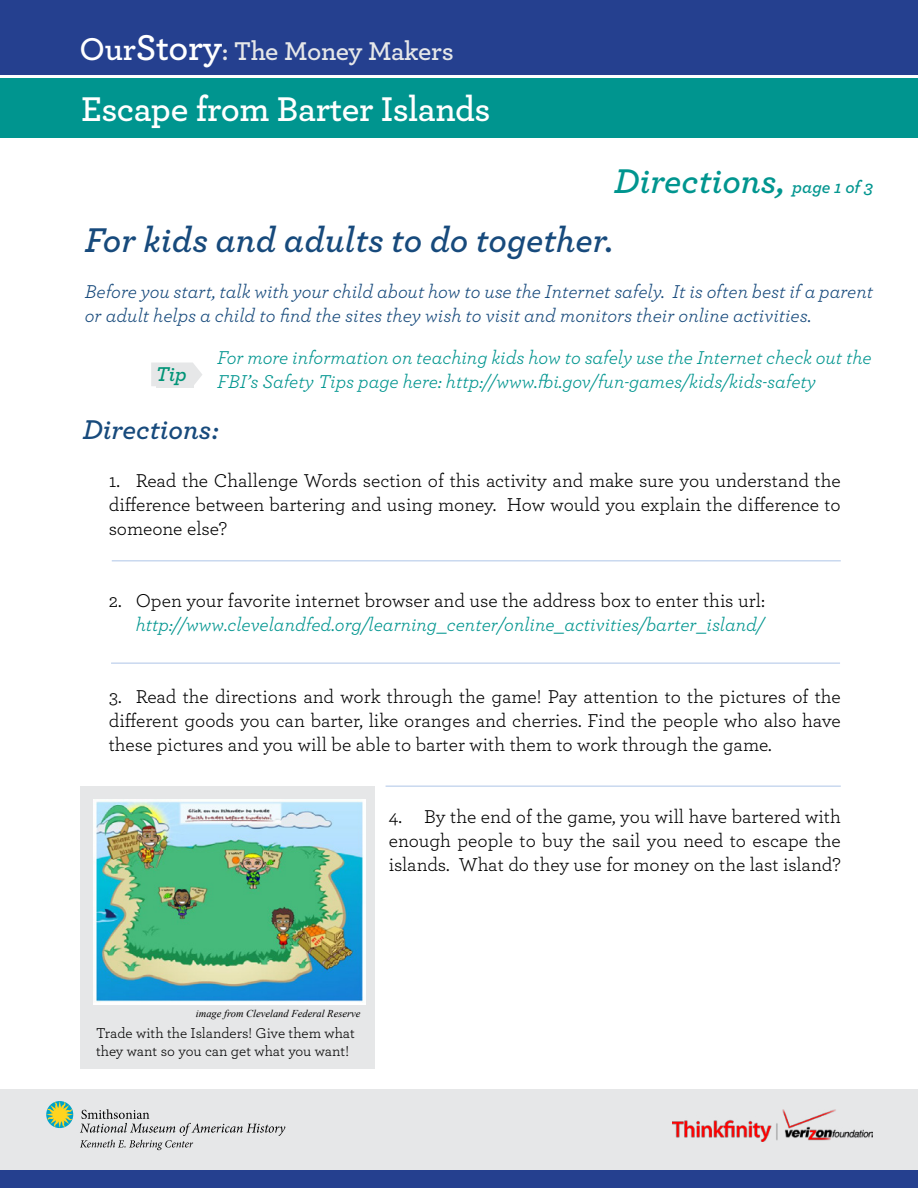
<style>
.page{position:relative;width:918px;height:1188px;background:#fff}
.page>*{position:absolute;margin:0;border:0;box-sizing:border-box;transform-origin:0 0}
.t1{font:italic 600 36px "Archer";color:#174a7c}
.t2{font:600 36px "Archer";letter-spacing:-.015em;color:#fff}
.t3{font:italic 600 36px "Archer";color:#00958f}
.t4{font:italic 600 28.5px "Archer";color:#174a7c}
.t5{font:600 27px "Archer";letter-spacing:-.02em;color:#e6e7e8}
.t6{font:italic 600 21px "Archer";color:#009477}
.t7{font:19.5px/24px "Archer";color:#000;text-align:justify}
.t8{font:italic 19.5px/24px "Archer";color:#00958f}
.t9{font:italic 19.5px/24px "Archer";color:#174a7c}
.t10{font:15px/18px "Archer";letter-spacing:-.005em;color:#000}
.t11{font:italic 10.5px "Times New Roman";color:#000}
.s1{font-size:33px;color:#fff}
.s2{font-size:37.5px;color:#fff}
.s3{font-size:18px}
</style>
<div class="page">
<div style="left:0;top:78px;width:918px;height:60px;background:#00958f"></div>
<div style="left:0;top:0;width:918px;height:75px;background:#25408f"></div>
<div style="left:0;top:1089px;width:918px;height:99px;background:#e6e7e8"></div>
<svg style="left:46px;top:1101px;width:239px;height:49px"></svg>
<div style="left:0;top:1170px;width:918px;height:18px;background:#25408f"></div>
<img style="left:673px;top:1110px;width:200px;height:32px">
<hr style="left:386px;top:786px;width:455px;height:1px;background:#aec5e7">
<hr style="left:112px;top:560px;width:729px;height:1px;background:#aec5e7">
<hr style="left:111px;top:663px;width:729px;height:1px;background:#aec5e7">
<svg style="left:151px;top:363px;width:51px;height:23px"></svg>
<div style="left:156px;top:364px;width:37px;height:24px;background:#e6e7e8"></div>
<div style="left:80px;top:786px;width:295px;height:283px;background:#e6e7e8"></div>
<img style="left:93px;top:799px;width:272px;height:206px">
<h3 class="t5" style="left:80px;top:31px;width:376px"><span class="s1">Our</span><span class="s2">Story</span>: The Money Makers</h3>
<h1 class="t2" style="left:81px;top:82px;width:411px">Escape from Barter Islands</h1>
<h1 class="t3" style="left:614px;top:154px;width:260px">Directions, <span class="s3">page 1 of 3</span></h1>
<h1 class="t1" style="left:85px;top:213px;width:530px">For kids and adults to do together.</h1>
<p class="t9" style="left:85px;top:279px;width:790px">Before you start, talk with your child about how to use the Internet safely. It is often best if a parent or adult helps a child to find the sites they wish to visit and monitors their online activities.</p>
<p class="t8" style="left:217px;top:344px;width:656px">For more information on teaching kids how to safely use the Internet check out the<br>FBI’s Safety Tips page here: http://www.fbi.gov/fun-games/kids/kids-safety</p>
<h2 class="t4" style="left:83px;top:408px;width:137px">Directions:</h2>
<p class="t6" style="left:156px;top:358px;width:32px">Tip</p>
<p class="t7" style="left:109px;top:468px;width:734px">1. Read the Challenge Words section of this activity and make sure you understand the difference between bartering and using money. How would you explain the difference to someone else?</p>
<p class="t7" style="left:109px;top:588px;width:658px">2. Open your favorite internet browser and use the address box to enter this url:</p>
<p class="t8" style="left:136px;top:612px;width:630px">http://www.clevelandfed.org/learning_center/online_activities/barter_island/</p>
<p class="t7" style="left:109px;top:684px;width:734px">3. Read the directions and work through the game! Pay attention to the pictures of the different goods you can barter, like oranges and cherries. Find the people who also have these pictures and you will be able to barter with them to work through the game.</p>
<p class="t7" style="left:389px;top:804px;width:454px">4. By the end of the game, you will have bartered with enough people to buy the sail you need to escape the islands. What do they use for money on the last island?</p>
<p class="t11" style="left:196px;top:1006px;width:166px">image from Cleveland Federal Reserve</p>
<p class="t10" style="left:96px;top:1023px;width:260px">Trade with the Islanders! Give them what they want so you can get what you want!</p>
</div>
